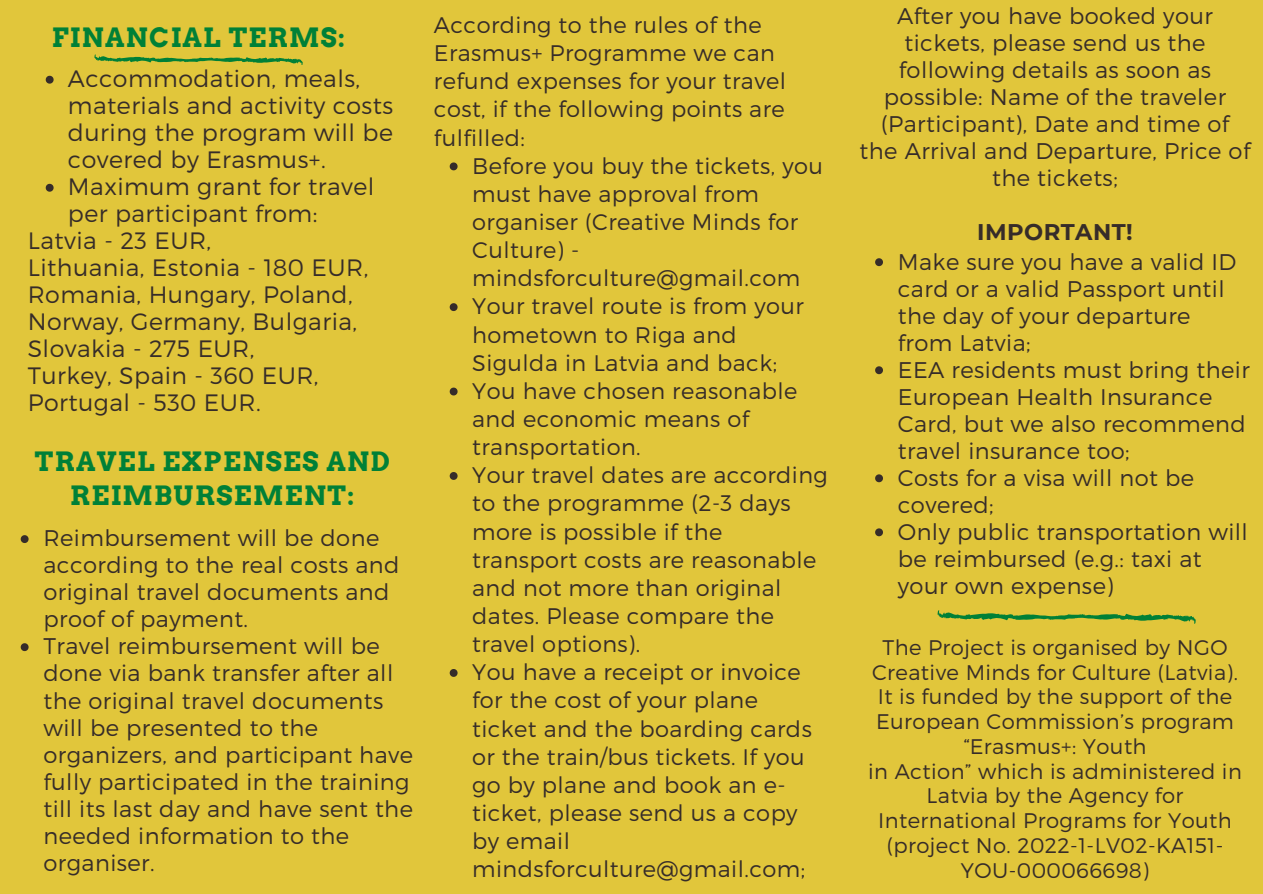
<style>
.page{position:relative;width:1263px;height:894px;background:#fff}
.page>*{position:absolute;margin:0;border:0;box-sizing:border-box;transform-origin:0 0}
.t1{font:700 26.55px/34.8px "Arvo";letter-spacing:.05em;color:#008037;text-align:center}
.t2{font:300 23.7px/27px "Montserrat";letter-spacing:.02em;color:#362c29}
.t3{font:300 22.65px/27px "Montserrat";letter-spacing:.02em;color:#362c29}
.t4{font:700 22.65px "Montserrat";letter-spacing:.02em;color:#362c29}
.t5{font:300 22.5px/28px "Montserrat";letter-spacing:.02em;color:#362c29}
.t6{font:300 21.15px/24.8px "Montserrat";letter-spacing:.02em;color:#362c29;text-align:center}
</style>
<div class="page">
<div style="left:0;top:0;width:1263px;height:893px;background:#e1c63b"></div>
<svg style="left:46px;top:76px;width:8px;height:8px"></svg>
<svg style="left:46px;top:184px;width:8px;height:8px"></svg>
<svg style="left:94px;top:54px;width:208px;height:9px"></svg>
<svg style="left:875px;top:258px;width:8px;height:8px"></svg>
<svg style="left:875px;top:366px;width:8px;height:8px"></svg>
<svg style="left:875px;top:474px;width:8px;height:8px"></svg>
<svg style="left:875px;top:528px;width:8px;height:8px"></svg>
<svg style="left:450px;top:162px;width:8px;height:8px"></svg>
<svg style="left:450px;top:303px;width:8px;height:8px"></svg>
<svg style="left:450px;top:387px;width:8px;height:8px"></svg>
<svg style="left:450px;top:472px;width:8px;height:8px"></svg>
<svg style="left:450px;top:669px;width:8px;height:7px"></svg>
<svg style="left:937px;top:610px;width:258px;height:10px"></svg>
<svg style="left:21px;top:535px;width:8px;height:8px"></svg>
<svg style="left:21px;top:643px;width:8px;height:8px"></svg>
<p class="t3" style="left:860px;top:1px;width:392px;text-align:center">After you have booked your tickets, please send us the following details as soon as possible: Name of the traveler (Participant), Date and time of the Arrival and Departure, Price of the tickets;</p>
<p class="t4" style="left:977px;top:218px;width:157px">IMPORTANT!</p>
<p class="t5" style="left:434px;top:10px;width:353px">According to the rules of the<br>Erasmus+ Programme we can refund expenses for your travel cost, if the following points are fulfilled:</p>
<p class="t1" style="left:52px;top:20px;width:295px">FINANCIAL TERMS:</p>
<p class="t2" style="left:68px;top:64px;width:327px">Accommodation, meals, materials and activity costs during the program will be covered by Erasmus+.</p>
<p class="t2" style="left:68px;top:172px;width:308px">Maximum grant for travel per participant from:</p>
<p class="t2" style="left:28px;top:226px;width:185px">Latvia - 23 EUR,</p>
<p class="t2" style="left:28px;top:253px;width:342px">Lithuania, Estonia - 180 EUR,</p>
<p class="t2" style="left:28px;top:280px;width:331px">Romania, Hungary, Poland,<br>Norway, Germany, Bulgaria,<br>Slovakia - 275 EUR,</p>
<p class="t2" style="left:28px;top:361px;width:292px">Turkey, Spain - 360 EUR,</p>
<p class="t2" style="left:28px;top:388px;width:234px">Portugal - 530 EUR.</p>
<p class="t5" style="left:472px;top:150px;width:352px">Before you buy the tickets, you must have approval from organiser (Creative Minds for<br>Culture) - mindsforculture@gmail.com</p>
<p class="t5" style="left:472px;top:291px;width:333px">Your travel route is from your hometown to Riga and<br>Sigulda in Latvia and back;</p>
<p class="t5" style="left:472px;top:375px;width:327px">You have chosen reasonable and economic means of transportation.</p>
<p class="t5" style="left:472px;top:460px;width:357px">Your travel dates are according to the programme (2-3 days more is possible if the transport costs are reasonable and not more than original dates. Please compare the travel options).</p>
<p class="t5" style="left:472px;top:657px;width:341px">You have a receipt or invoice for the cost of your plane ticket and the boarding cards or the train/bus tickets. If you go by plane and book an e&shy;ticket, please send us a copy by email mindsforculture@gmail.com;</p>
<p class="t3" style="left:898px;top:247px;width:340px">Make sure you have a valid ID card or a valid Passport until the day of your departure from Latvia;</p>
<p class="t3" style="left:898px;top:355px;width:353px">EEA residents must bring their<br>European Health Insurance<br>Card, but we also recommend travel insurance too;</p>
<p class="t3" style="left:898px;top:463px;width:298px">Costs for a visa will not be covered;</p>
<p class="t3" style="left:898px;top:517px;width:351px">Only public transportation will be reimbursed (e.g.: taxi at your own expense)</p>
<p class="t1" style="left:35px;top:443px;width:356px">TRAVEL EXPENSES AND<br>REIMBURSEMENT:</p>
<p class="t3" style="left:43px;top:523px;width:358px">Reimbursement will be done according to the real costs and original travel documents and proof of payment.</p>
<p class="t3" style="left:43px;top:631px;width:371px">Travel reimbursement will be done via bank transfer after all the original travel documents will be presented to the organizers, and participant have fully participated in the training till its last day and have sent the needed information to the organiser.</p>
<p class="t6" style="left:872px;top:633px;width:367px">The Project is organised by NGO<br>Creative Minds for Culture (Latvia).</p>
<p class="t6" style="left:876px;top:683px;width:359px">It is funded by the support of the<br>European Commission’s program “Erasmus+: Youth</p>
<p class="t6" style="left:868px;top:757px;width:375px">in Action” which is administered in<br>Latvia by the Agency for<br>International Programs for Youth</p>
<p class="t6" style="left:887px;top:831px;width:338px">(project No. 2022-1-LV02-KA151-<br>YOU-000066698)</p>
</div>
